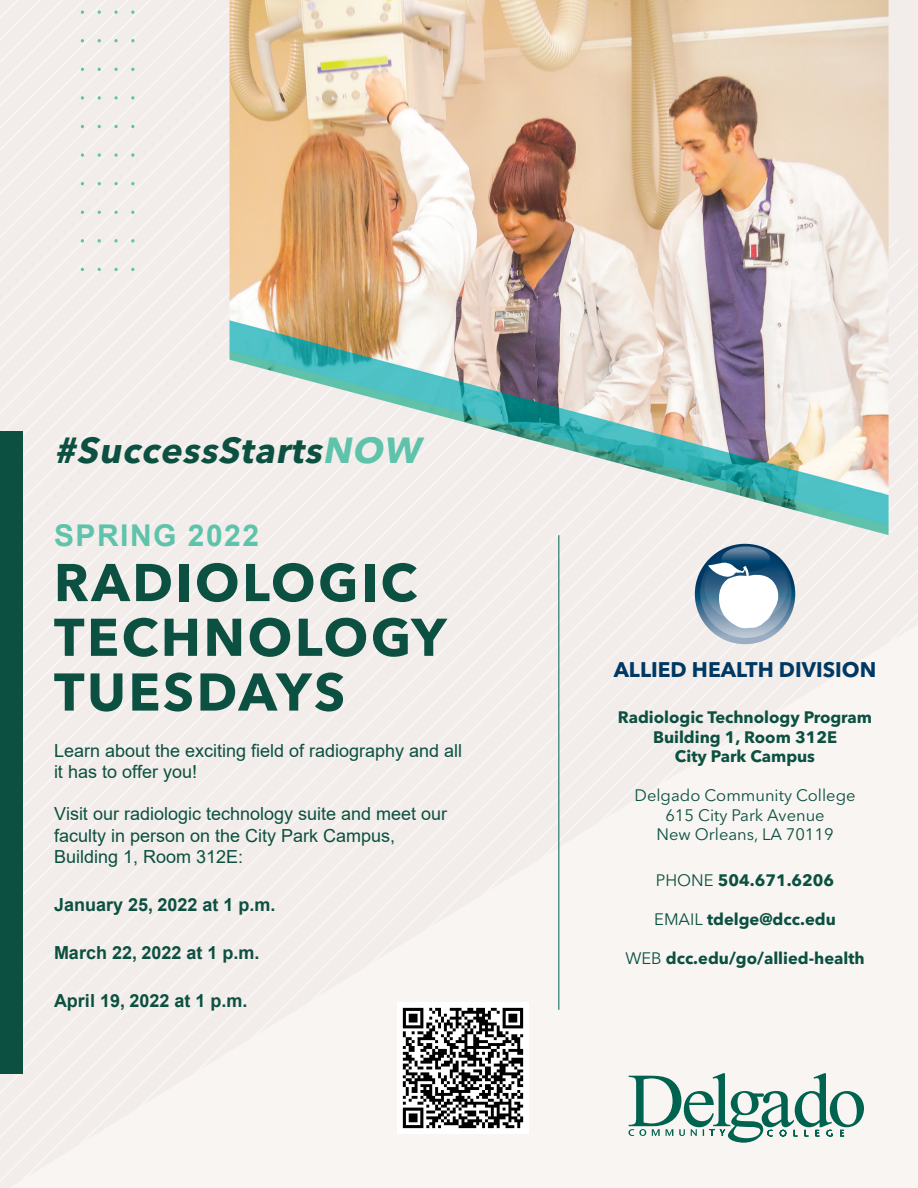
<style>
.page{position:relative;width:918px;height:1188px;background:#fff}
.page>*{position:absolute;margin:0;border:0;box-sizing:border-box;transform-origin:0 0}
.t1{font:700 52.5px/54.8px "Avenir Next LT Pro";letter-spacing:.05em;color:#0b5040}
.t2{font:italic 700 36px "Avenir Next LT Pro";color:#0b5040}
.t3{font:700 30px "Arial";letter-spacing:.05em;color:#5ec3aa}
.t4{font:700 21px "Avenir Next LT Pro";color:#003864}
.t5{font:18px/21.5px "Arial";color:#0b5040}
.t6{font:700 18px "Arial";color:#0b5040}
.t7{font:700 16.5px/19.5px "Avenir Next LT Pro";color:#0b5040;text-align:center}
.t8{font:16.5px/19.5px "Avenir Next LT Pro";color:#0b5040;text-align:center}
.s1{color:#5ec3aa}
.s2{font-weight:400}
</style>
<div class="page">
<div style="left:9px;top:625px;width:909px;height:563px;background:#f7f5f2"></div>
<img style="left:230px;top:0;width:659px;height:535px">
<svg style="left:628px;top:1073px;width:236px;height:70px"></svg>
<div style="left:0;top:431px;width:23px;height:642px;background:#0b5040"></div>
<svg style="left:81px;top:0;width:3px;height:241px"></svg>
<svg style="left:98px;top:0;width:3px;height:241px"></svg>
<svg style="left:114px;top:0;width:4px;height:241px"></svg>
<svg style="left:131px;top:0;width:4px;height:241px"></svg>
<hr style="left:559px;top:535px;width:1px;height:475px;background:#006350">
<svg style="left:695px;top:544px;width:100px;height:100px"></svg>
<svg style="left:700px;top:547px;width:92px;height:91px"></svg>
<svg style="left:705px;top:546px;width:83px;height:83px"></svg>
<img style="left:397px;top:1002px;width:132px;height:132px">
<p class="t2" style="left:54px;top:428px;width:375px">#SuccessStarts<span class="s1">NOW</span></p>
<p class="t3" style="left:54px;top:515px;width:207px">SPRING 2022</p>
<p class="t1" style="left:54px;top:555px;width:394px">RADIOLOGIC<br>TECHNOLOGY<br>TUESDAYS</p>
<p class="t5" style="left:54px;top:740px;width:410px;line-height:21px">Learn about the exciting field of radiography and all it has to offer you!</p>
<p class="t5" style="left:54px;top:803px;width:395px">Visit our radiologic technology suite and meet our faculty in person on the City Park Campus,<br>Building 1, Room 312E:</p>
<p class="t6" style="left:54px;top:892px;width:223px">January 25, 2022 at 1 p.m.</p>
<p class="t6" style="left:54px;top:940px;width:207px">March 22, 2022 at 1 p.m.</p>
<p class="t6" style="left:54px;top:988px;width:195px">April 19, 2022 at 1 p.m.</p>
<p class="t4" style="left:614px;top:657px;width:264px">ALLIED HEALTH DIVISION</p>
<p class="t7" style="left:618px;top:708px;width:256px">Radiologic Technology Program<br>Building 1, Room 312E<br>City Park Campus</p>
<p class="t8" style="left:635px;top:786px;width:223px">Delgado Community College<br>615 City Park Avenue<br>New Orleans, LA 70119</p>
<p class="t7" style="left:656px;top:870px;width:180px"><span class="s2">PHONE</span> 504.671.6206</p>
<p class="t7" style="left:654px;top:909px;width:183px"><span class="s2">EMAIL</span> tdelge@dcc.edu</p>
<p class="t7" style="left:625px;top:948px;width:241px"><span class="s2">WEB</span> dcc.edu/go/allied-health</p>
</div>
